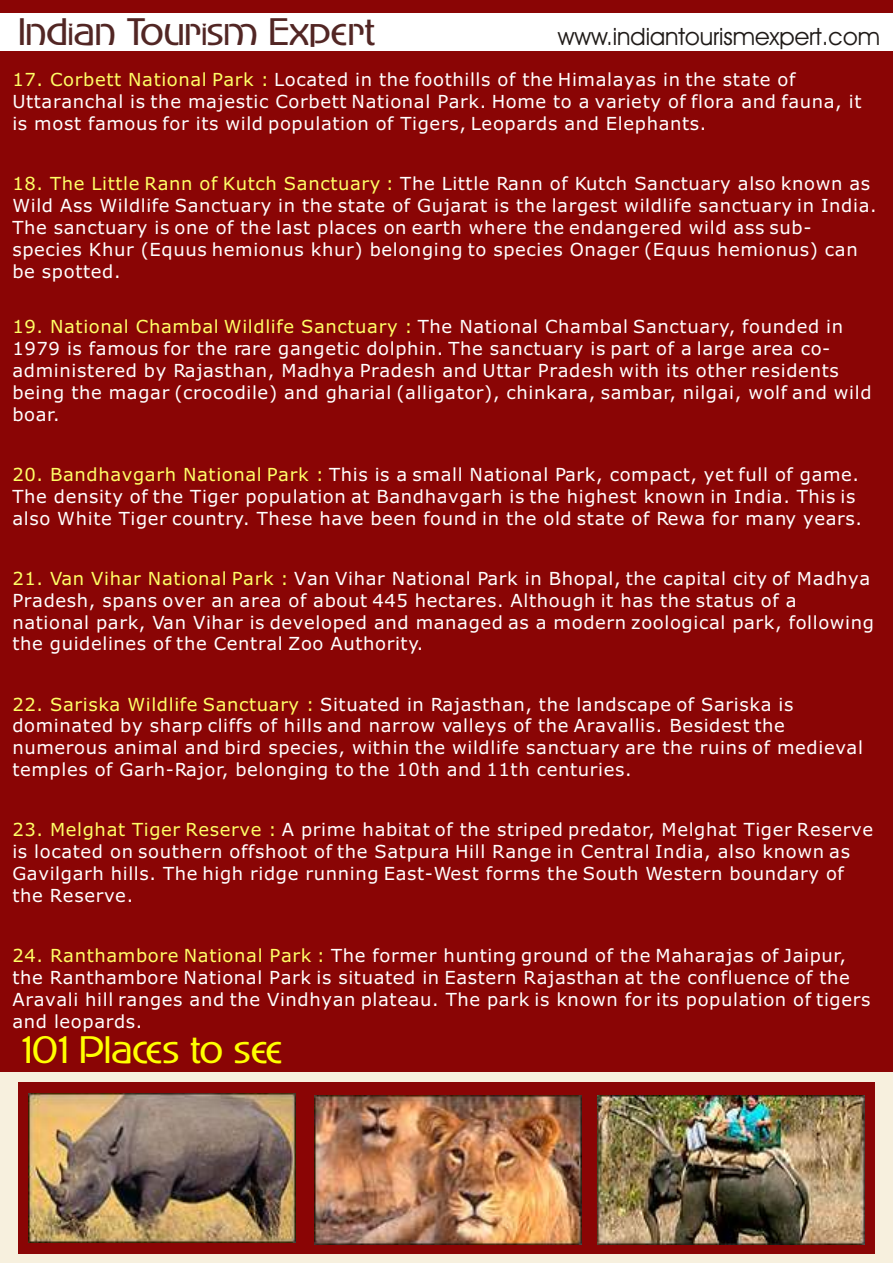
<style>
.page{position:relative;width:894px;height:1263px;background:#fff}
.page>*{position:absolute;margin:0;border:0;box-sizing:border-box;transform-origin:0 0}
.t1{font:36px "Advertiser";color:#522624}
.t2{font:36px "Advertiser";color:#ff0}
.t3{font:24px "Avant Garde Bk BT";color:#1f1a17}
.t4{font:18px/21.9px "Verdana";letter-spacing:.035em;color:#fff}
.s1{color:#ff6}
</style>
<div class="page">
<div style="left:0;top:0;width:893px;height:1263px;background:#8a0505"></div>
<div style="left:0;top:1072px;width:893px;height:190px;background:#f7f0de"></div>
<div style="left:18px;top:1083px;width:857px;height:171px;background:#8a0505"></div>
<img style="left:28px;top:1094px;width:267px;height:149px">
<img style="left:314px;top:1095px;width:267px;height:149px">
<img style="left:598px;top:1095px;width:267px;height:149px">
<div style="left:0;top:13px;width:893px;height:37px;background:#fff"></div>
<h1 class="t1" style="left:18px;top:10px;width:359px">Indian Tourism Expert</h1>
<h2 class="t3" style="left:558px;top:27px;width:324px">www.indiantourismexpert.com</h2>
<p class="t4" style="left:12px;top:70px;width:784px"><span class="s1">17. Corbett National Park :</span> Located in the foothills of the Himalayas in the state of</p>
<p class="t4" style="left:12px;top:92px;width:851px">Uttaranchal is the majestic Corbett National Park. Home to a variety of flora and fauna, it is most famous for its wild population of Tigers, Leopards and Elephants.</p>
<p class="t4" style="left:12px;top:174px;width:859px"><span class="s1">18. The Little Rann of Kutch Sanctuary :</span> The Little Rann of Kutch Sanctuary also known as</p>
<p class="t4" style="left:12px;top:196px;width:866px">Wild Ass Wildlife Sanctuary in the state of Gujarat is the largest wildlife sanctuary in India.<br>The sanctuary is one of the last places on earth where the endangered wild ass sub&shy;species Khur (Equus hemionus khur) belonging to species Onager (Equus hemionus) can be spotted.</p>
<p class="t4" style="left:12px;top:317px;width:832px"><span class="s1">19. National Chambal Wildlife Sanctuary :</span> The National Chambal Sanctuary, founded in</p>
<p class="t4" style="left:12px;top:339px;width:861px">1979 is famous for the rare gangetic dolphin. The sanctuary is part of a large area co&shy;administered by Rajasthan, Madhya Pradesh and Uttar Pradesh with its other residents being the magar (crocodile) and gharial (alligator), chinkara, sambar, nilgai, wolf and wild boar.</p>
<p class="t4" style="left:12px;top:465px;width:848px"><span class="s1">20. Bandhavgarh National Park :</span> This is a small National Park, compact, yet full of game.</p>
<p class="t4" style="left:12px;top:487px;width:851px">The density of the Tiger population at Bandhavgarh is the highest known in India. This is also White Tiger country. These have been found in the old state of Rewa for many years.</p>
<p class="t4" style="left:12px;top:569px;width:859px"><span class="s1">21. Van Vihar National Park :</span> Van Vihar National Park in Bhopal, the capital city of Madhya</p>
<p class="t4" style="left:12px;top:591px;width:863px">Pradesh, spans over an area of about 445 hectares. Although it has the status of a national park, Van Vihar is developed and managed as a modern zoological park, following the guidelines of the Central Zoo Authority.</p>
<p class="t4" style="left:12px;top:695px;width:783px"><span class="s1">22. Sariska Wildlife Sanctuary :</span> Situated in Rajasthan, the landscape of Sariska is</p>
<p class="t4" style="left:12px;top:717px;width:852px">dominated by sharp cliffs of hills and narrow valleys of the Aravallis. Besidest the numerous animal and bird species, within the wildlife sanctuary are the ruins of medieval temples of Garh-Rajor, belonging to the 10th and 11th centuries.</p>
<p class="t4" style="left:12px;top:820px;width:862px"><span class="s1">23. Melghat Tiger Reserve :</span> A prime habitat of the striped predator, Melghat Tiger Reserve</p>
<p class="t4" style="left:12px;top:842px;width:839px">is located on southern offshoot of the Satpura Hill Range in Central India, also known as<br>Gavilgarh hills. The high ridge running East-West forms the South Western boundary of the Reserve.</p>
<p class="t4" style="left:12px;top:946px;width:835px"><span class="s1">24. Ranthambore National Park :</span> The former hunting ground of the Maharajas of Jaipur,</p>
<p class="t4" style="left:12px;top:968px;width:860px">the Ranthambore National Park is situated in Eastern Rajasthan at the confluence of the<br>Aravali hill ranges and the Vindhyan plateau. The park is known for its population of tigers and leopards.</p>
<h1 class="t2" style="left:22px;top:1027px;width:263px">101 Places to see</h1>
</div>
